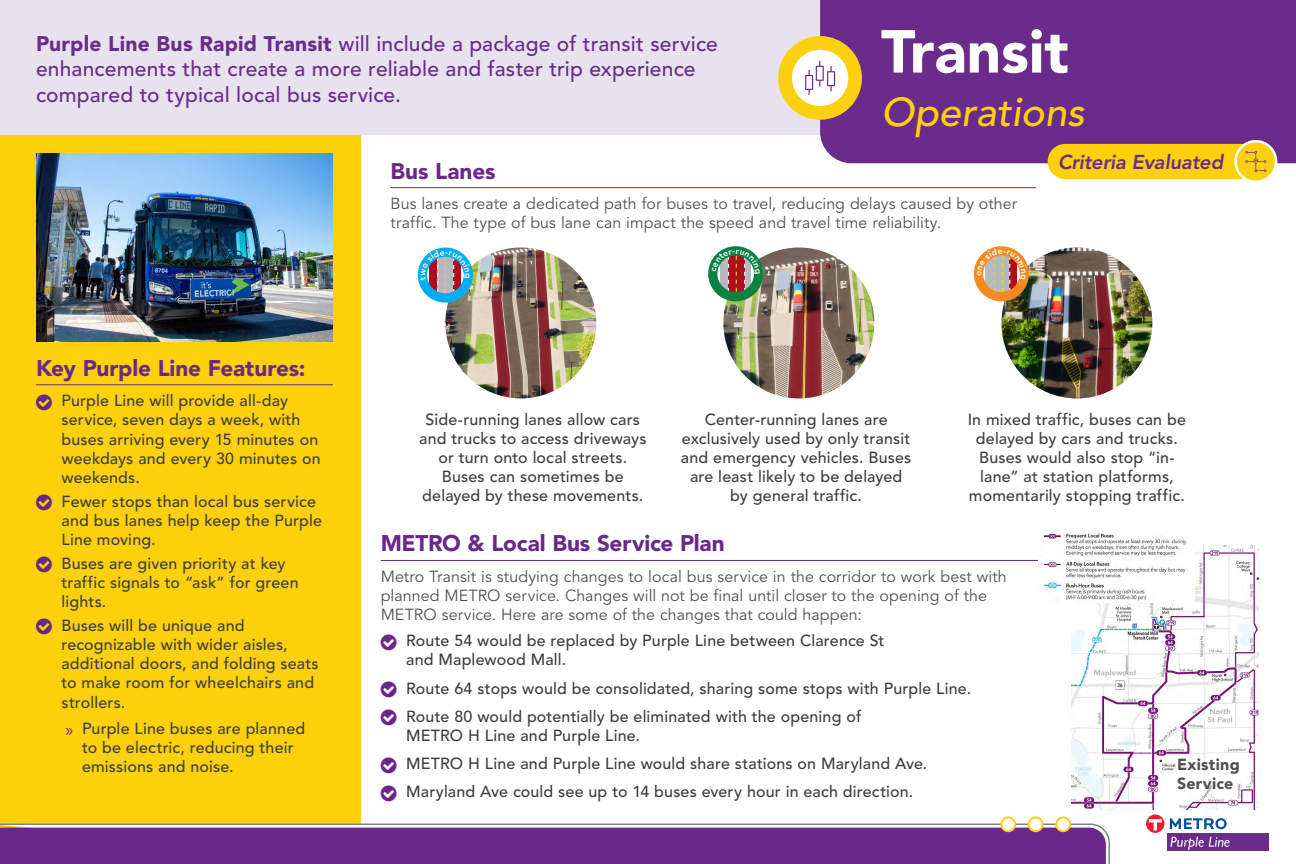
<style>
.page{position:relative;width:1296px;height:864px;background:#fff}
.page>*{position:absolute;margin:0;border:0;box-sizing:border-box;transform-origin:0 0}
.t1{font:900 60px "Avenir LT Std";color:#fff}
.t2{font:italic 500 40px "Avenir LT Std";color:#fcd10b}
.t3{font:900 22.5px "Avenir LT Std";letter-spacing:-.005em;color:#6a288a}
.t4{font:500 21px/25.2px "Avenir LT Std";letter-spacing:.01em;color:#6a2b8a}
.t5{font:italic 800 20px "Avenir LT Std";letter-spacing:-.01em;color:#6a2b8a}
.t6{font:500 16px/19.2px "Avenir LT Std";letter-spacing:.01em;color:#3e3e3f}
.t7{font:16px/19.2px "Avenir LT Std";letter-spacing:.005em;color:#505052}
.t8{font:900 16px/19.2px "Avenir LT Std";letter-spacing:.015em;color:#505052}
.t9{font:800 8.65px "Avenir LT Std";color:#fff}
.s1{font-weight:900}
.s2{font-family:"Myriad Pro";font-weight:400;font-size:18.5px;color:#6a288a}
</style>
<div class="page">
<div style="left:0;top:0;width:361px;height:864px;background:#fcd10b"></div>
<div style="left:0;top:0;width:820px;height:135px;background:#e8e1ee"></div>
<svg style="left:0;top:823px;width:1110px;height:41px"></svg>
<div style="left:0;top:828px;width:1106px;height:36px;background:#6a288a"></div>
<div style="left:1001px;top:817px;width:14px;height:14px;background:#fff;border-radius:50%"></div>
<div style="left:1000px;top:816px;width:16px;height:16px;border:2px solid #fbd10f;border-radius:50%"></div>
<div style="left:1029px;top:817px;width:14px;height:14px;background:#fff;border-radius:50%"></div>
<div style="left:1028px;top:816px;width:16px;height:16px;border:2px solid #fbd10f;border-radius:50%"></div>
<svg style="left:1056px;top:817px;width:14px;height:14px"></svg>
<div style="left:1055px;top:816px;width:16px;height:16px;border:2px solid #fbd10f;border-radius:50%"></div>
<div style="left:1167px;top:833px;width:102px;height:17px;background:#6a2b8a"></div>
<svg style="left:1170px;top:837px;width:60px;height:13px"></svg>
<svg style="left:1170px;top:818px;width:57px;height:11px"></svg>
<svg style="left:1146px;top:814px;width:18px;height:19px"></svg>
<svg style="left:1149px;top:819px;width:13px;height:11px"></svg>
<div style="left:820px;top:0;width:476px;height:163px;background:#6a2b8a"></div>
<hr style="left:36px;top:385px;width:297px;height:1px;background:#6a288a">
<img style="left:36px;top:153px;width:297px;height:189px">
<hr style="left:391px;top:188px;width:645px;height:1px;background:#6a288a">
<img style="left:1071px;top:545px;width:188px;height:264px">
<hr style="left:381px;top:560px;width:663px;height:1px;background:#6a288a">
<svg style="left:785px;top:43px;width:70px;height:70px"></svg>
<svg style="left:805px;top:61px;width:30px;height:34px"></svg>
<div style="left:778px;top:36px;width:84px;height:84px;border:14px solid #fbd10f;border-radius:50%"></div>
<img style="left:1039px;top:531px;width:155px;height:71px">
<div style="left:1048px;top:144px;width:210px;height:35px;background:#fcd10b;border-radius:18px"></div>
<svg style="left:1236px;top:141px;width:40px;height:41px"></svg>
<svg style="left:1245px;top:151px;width:21px;height:21px"></svg>
<div style="left:1234px;top:140px;width:43px;height:43px;border:2px solid #fff;border-radius:50%"></div>
<img style="left:445px;top:248px;width:151px;height:150px;border-radius:75px">
<img style="left:723px;top:248px;width:151px;height:150px;border-radius:75px">
<img style="left:1001px;top:248px;width:151px;height:150px;border-radius:75px">
<div style="left:418px;top:248px;width:55px;height:55px;border:9px solid #00aeef;border-radius:50%"></div>
<div style="left:708px;top:246px;width:55px;height:55px;border:9px solid #098243;border-radius:50%"></div>
<div style="left:974px;top:246px;width:55px;height:55px;border:9px solid #f68a21;border-radius:50%"></div>
<svg style="left:420px;top:250px;width:50px;height:48px"></svg>
<svg style="left:712px;top:250px;width:48px;height:47px"></svg>
<svg style="left:978px;top:248px;width:48px;height:49px"></svg>
<h3 class="t4" style="left:36px;top:32px;width:683px"><span class="s1">Purple Line Bus Rapid Transit</span> will include a package of transit service enhancements that create a more reliable and faster trip experience compared to typical local bus service.</h3>
<h1 class="t1" style="left:881px;top:15px;width:189px">Transit</h1>
<h2 class="t2" style="left:881px;top:89px;width:205px">Operations</h2>
<h3 class="t3" style="left:36px;top:354px;width:271px">Key Purple Line Features:</h3>
<p class="t6" style="left:62px;top:391px;width:261px">Purple Line will provide all-day service, seven days a week, with buses arriving every 15 minutes on weekdays and every 30 minutes on weekends.</p>
<p class="t6" style="left:62px;top:492px;width:262px">Fewer stops than local bus service and bus lanes help keep the Purple<br>Line moving.</p>
<p class="t6" style="left:62px;top:554px;width:239px">Buses are given priority at key traffic signals to “ask” for green lights.</p>
<p class="t6" style="left:62px;top:616px;width:259px">Buses will be unique and recognizable with wider aisles, additional doors, and folding seats to make room for wheelchairs and strollers.</p>
<p class="t6" style="left:82px;top:719px;width:225px;text-indent:-16px"><span class="s2">»</span> Purple Line buses are planned to be electric, reducing their emissions and noise.</p>
<h3 class="t3" style="left:391px;top:157px;width:106px">Bus Lanes</h3>
<p class="t7" style="left:391px;top:194px;width:628px">Bus lanes create a dedicated path for buses to travel, reducing delays caused by other traffic. The type of bus lane can impact the speed and travel time reliability.</p>
<p class="t9" style="left:973px;top:276px;width:7px;rotate:-90deg">o</p>
<p class="t5" style="left:1058px;top:150px;width:167px">Criteria Evaluated</p>
<p class="t6" style="left:419px;top:410px;width:229px;text-align:center">Side-running lanes allow cars and trucks to access driveways or turn onto local streets.<br>Buses can sometimes be delayed by these movements.</p>
<p class="t6" style="left:681px;top:410px;width:232px;text-align:center">Center-running lanes are exclusively used by only transit and emergency vehicles. Buses are least likely to be delayed by general traffic.</p>
<p class="t6" style="left:968px;top:410px;width:220px;text-align:center">In mixed traffic, buses can be delayed by cars and trucks.<br>Buses would also stop “in&shy;lane” at station platforms, momentarily stopping traffic.</p>
<h3 class="t3" style="left:381px;top:530px;width:346px">METRO &amp; Local Bus Service Plan</h3>
<p class="t7" style="left:381px;top:567px;width:628px">Metro Transit is studying changes to local bus service in the corridor to work best with planned METRO service. Changes will not be final until closer to the opening of the<br>METRO service. Here are some of the changes that could happen:</p>
<p class="t6" style="left:406px;top:631px;width:480px">Route 54 would be replaced by Purple Line between Clarence St and Maplewood Mall.</p>
<p class="t6" style="left:406px;top:674px;width:566px;line-height:28.2px">Route 64 stops would be consolidated, sharing some stops with Purple Line.<br>Route 80 would potentially be eliminated with the opening of</p>
<p class="t6" style="left:406px;top:722px;width:523px;line-height:28.2px">METRO H Line and Purple Line.<br>METRO H Line and Purple Line would share stations on Maryland Ave.<br>Maryland Ave could see up to 14 buses every hour in each direction.</p>
<p class="t8" style="left:1177px;top:755px;width:64px">Existing<br>Service</p>
</div>
